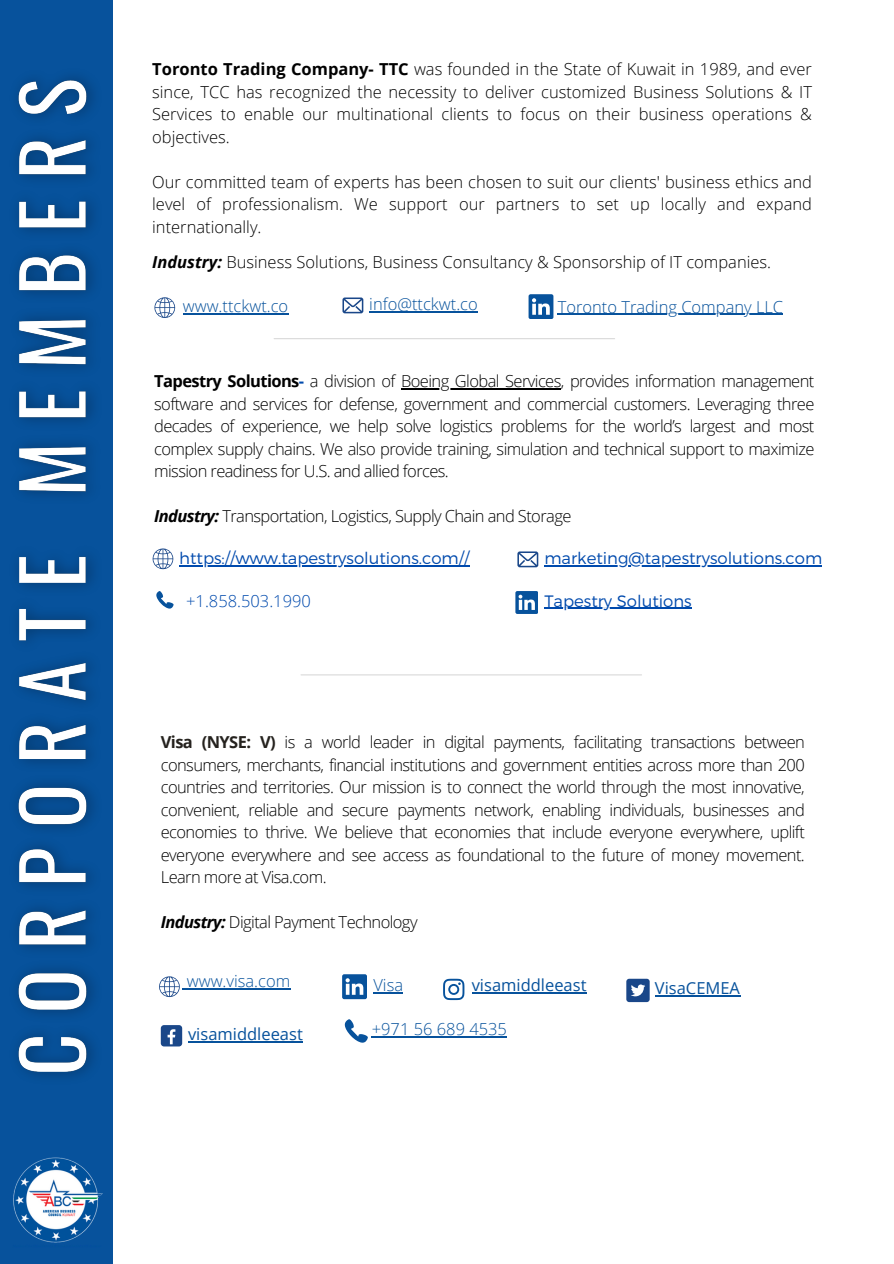
<style>
.page{position:relative;width:894px;height:1264px;background:#fff}
.page>*{position:absolute;margin:0;border:0;box-sizing:border-box;transform-origin:0 0}
.t1{font:300 16.5px/22.5px "Open Sans";letter-spacing:-.035em;color:#000;text-align:justify}
.t2{font:300 16.5px "Montserrat";color:#004aad}
.t3{font:300 16.5px "Open Sans";color:#07529c}
.t4{font:300 16.5px "Open Sans";color:#000}
.t5{font:16.5px "Open Sans";color:#07529c}
.t6{font:300 16.5px "Open Sans";color:#004aad}
.s1{font-weight:700}
.s2{font-weight:700;font-style:italic}
.s3{font-weight:700;color:#004aad}
.s4{font-weight:700;color:#25221e}
</style>
<div class="page">
<div style="left:0;top:0;width:113px;height:1263px;background:#07529c"></div>
<img style="left:13px;top:1157px;width:90px;height:86px">
<img style="left:17px;top:76px;width:77px;height:1001px">
<hr style="left:183px;top:313px;width:105px;height:1px;background:#07529c">
<hr style="left:369px;top:311px;width:108px;height:1px;background:#07529c">
<hr style="left:557px;top:314px;width:226px;height:1px;background:#07529c">
<svg style="left:154px;top:297px;width:21px;height:21px"></svg>
<svg style="left:528px;top:294px;width:25px;height:25px"></svg>
<svg style="left:342px;top:297px;width:21px;height:16px"></svg>
<hr style="left:274px;top:338px;width:340px;height:1px;background:#d9d9d9">
<hr style="left:401px;top:388px;width:159px;height:1px;background:#000">
<svg style="left:152px;top:548px;width:21px;height:21px"></svg>
<hr style="left:179px;top:565px;width:290px;height:1px;background:#004aad">
<svg style="left:517px;top:551px;width:21px;height:16px"></svg>
<hr style="left:544px;top:565px;width:278px;height:1px;background:#004aad">
<svg style="left:515px;top:591px;width:22px;height:22px"></svg>
<hr style="left:544px;top:607px;width:147px;height:2px;background:#004aad">
<svg style="left:156px;top:591px;width:18px;height:17px"></svg>
<svg style="left:159px;top:976px;width:28px;height:21px"></svg>
<hr style="left:187px;top:988px;width:103px;height:1px;background:#07529c">
<svg style="left:342px;top:974px;width:25px;height:25px"></svg>
<hr style="left:373px;top:992px;width:30px;height:1px;background:#07529c">
<svg style="left:443px;top:978px;width:21px;height:22px"></svg>
<hr style="left:471px;top:992px;width:115px;height:1px;background:#07529c">
<div style="left:626px;top:978px;width:23px;height:24px;background:#1a4789;border-radius:3px"></div>
<svg style="left:631px;top:984px;width:14px;height:12px"></svg>
<hr style="left:654px;top:995px;width:85px;height:1px;background:#07529c">
<div style="left:161px;top:1025px;width:21px;height:21px;background:#1a4789;border-radius:3px"></div>
<svg style="left:167px;top:1029px;width:8px;height:15px"></svg>
<hr style="left:188px;top:1041px;width:115px;height:1px;background:#07529c">
<svg style="left:344px;top:1019px;width:24px;height:23px"></svg>
<hr style="left:371px;top:1035px;width:136px;height:2px;background:#07529c">
<hr style="left:301px;top:674px;width:340px;height:1px;background:#d9d9d9">
<p class="t1" style="left:152px;top:57px;width:661px"><span class="s1">Toronto Trading Company- TTC</span> was founded in the State of Kuwait in 1989, and ever since, TCC has recognized the necessity to deliver customized Business Solutions &amp; IT Services to enable our multinational clients to focus on their business operations &amp; objectives.</p>
<p class="t1" style="left:152px;top:170px;width:661px">Our committed team of experts has been chosen to suit our clients' business ethics and level of professionalism. We support our partners to set up locally and expand internationally.</p>
<p class="t4" style="left:152px;top:250px;width:620px"><span class="s2">Industry:</span> Business Solutions, Business Consultancy &amp; Sponsorship of IT companies.</p>
<p class="t3" style="left:183px;top:294px;width:107px">www.ttckwt.co</p>
<p class="t3" style="left:369px;top:292px;width:110px">info@ttckwt.co</p>
<p class="t3" style="left:557px;top:295px;width:227px">Toronto Trading Company LLC</p>
<p class="t1" style="left:154px;top:369px;width:661px"><span class="s1">Tapestry Solutions</span><span class="s3">-</span> a division of Boeing Global Services, provides information management</p>
<p class="t1" style="left:154px;top:392px;width:661px">software and services for defense, government and commercial customers. Leveraging three decades of experience, we help solve logistics problems for the world’s largest and most complex supply chains. We also provide training, simulation and technical support to maximize mission readiness for U.S. and allied forces.</p>
<p class="t1" style="left:154px;top:504px;width:418px"><span class="s2">Industry:</span> Transportation, Logistics, Supply Chain and Storage</p>
<p class="t2" style="left:179px;top:548px;width:291px">https://www.tapestrysolutions.com//</p>
<p class="t2" style="left:544px;top:548px;width:279px">marketing@tapestrysolutions.com</p>
<p class="t6" style="left:186px;top:589px;width:126px">+1.858.503.1990</p>
<p class="t2" style="left:544px;top:590px;width:149px">Tapestry Solutions</p>
<p class="t1" style="left:161px;top:730px;width:645px"><span class="s4">Visa (NYSE: V)</span> is a world leader in digital payments, facilitating transactions between consumers, merchants, financial institutions and government entities across more than 200 countries and territories. Our mission is to connect the world through the most innovative, convenient, reliable and secure payments network, enabling individuals, businesses and economies to thrive. We believe that economies that include everyone everywhere, uplift everyone everywhere and see access as foundational to the future of money movement.<br>Learn more at Visa.com.</p>
<p class="t1" style="left:161px;top:910px;width:258px"><span class="s2">Industry:</span> Digital Payment Technology</p>
<p class="t3" style="left:187px;top:969px;width:105px">www.visa.com</p>
<p class="t3" style="left:373px;top:973px;width:31px">Visa</p>
<p class="t5" style="left:471px;top:973px;width:116px">visamiddleeast</p>
<p class="t5" style="left:654px;top:976px;width:87px">VisaCEMEA</p>
<p class="t5" style="left:188px;top:1022px;width:116px">visamiddleeast</p>
<p class="t3" style="left:371px;top:1017px;width:137px">+971 56 689 4535</p>
</div>
